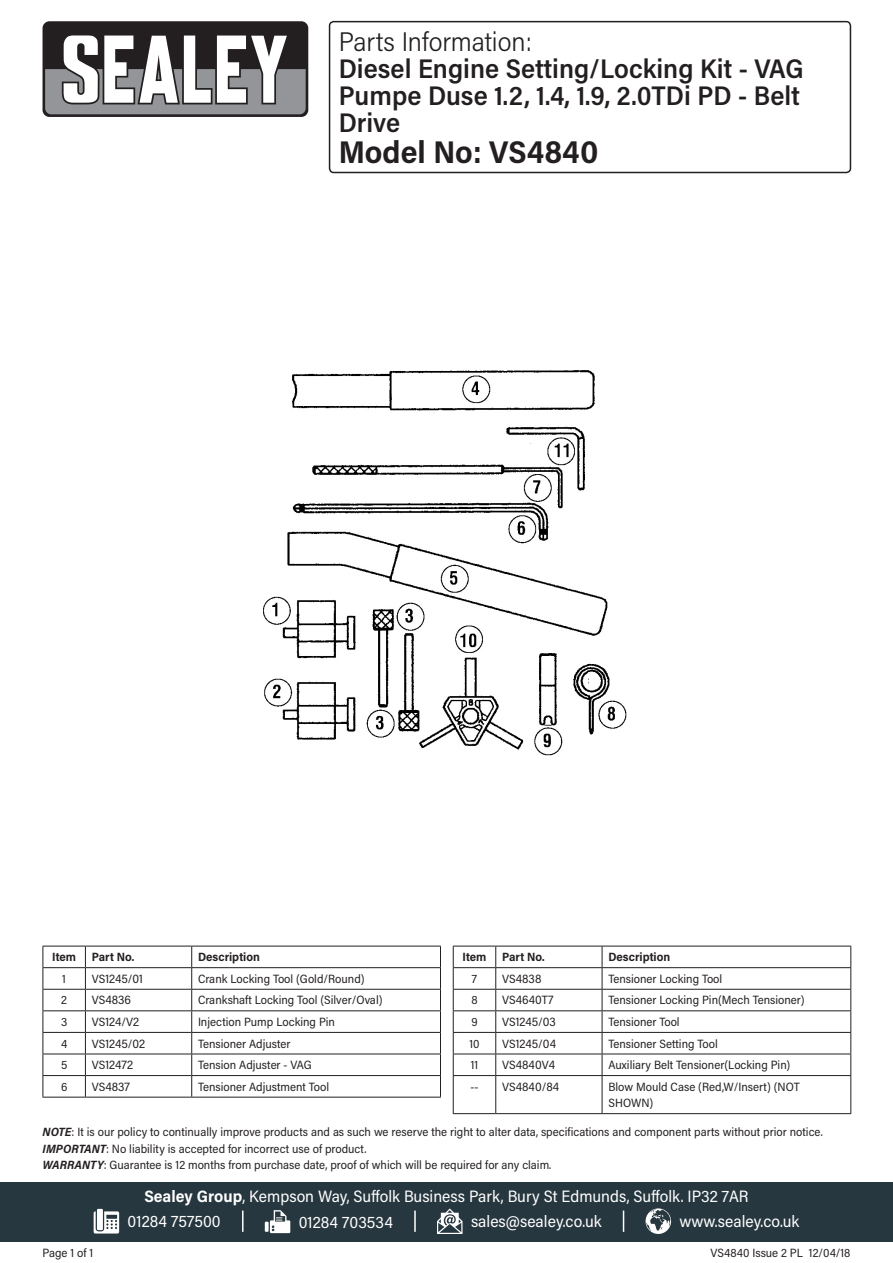
<style>
.page{position:relative;width:893px;height:1263px;background:#fff}
.page>*{position:absolute;margin:0;border:0;box-sizing:border-box;transform-origin:0 0}
.Model_Number{font:700 31.5px "Acumin Pro Semi Cond";color:#231f20}
.Product_Description{font:600 27px/27px "Acumin Pro Semi Cond";color:#231f20}
.Parts_Information{font:300 27px "Acumin Pro Semi Cond";color:#231f20}
.Address{font:16.5px "Acumin Pro Semi Cond";color:#fff}
.Contact_Info{font:16.5px "Acumin Pro Semi Cond";color:#fff}
.Table_Body{font:12px/16.5px "Acumin Pro Semi Cond";color:#231f20}
.Disclaimer{font:12px "Acumin Pro Semi Cond";color:#231f20}
.Part_No__Body{font:12px "Acumin Pro Semi Cond";color:#231f20}
.Part_Description_HDR{font:700 12px "Acumin Pro Semi Cond";color:#231f20}
.Document_Info{font:12px "Acumin Pro Semi Cond";color:#231f20}
.Item_Body{font:12px "Acumin Pro Semi Cond";color:#231f20}
.Item_HDR{font:700 12px "Acumin Pro Semi Cond";letter-spacing:-.005em;color:#231f20}
.s1{font-weight:700;font-style:italic}
.s2{font-weight:700}
</style>
<div class="page">
<div style="left:43px;top:21px;width:265px;height:96px;background:#231f20;border-radius:7px"></div>
<svg style="left:45px;top:35px;width:261px;height:79px"></svg>
<div style="left:0;top:1182px;width:893px;height:60px;background:#27373f"></div>
<svg style="left:94px;top:1211px;width:25px;height:22px"></svg>
<div style="left:97px;top:1209px;width:6px;height:21px;background:#fff"></div>
<svg style="left:265px;top:1222px;width:4px;height:10px"></svg>
<svg style="left:270px;top:1210px;width:20px;height:23px"></svg>
<svg style="left:437px;top:1208px;width:25px;height:26px"></svg>
<svg style="left:645px;top:1208px;width:26px;height:26px"></svg>
<hr style="left:242px;top:1210px;width:2px;height:22px;background:#fff">
<svg style="left:623px;top:1210px;width:1px;height:22px"></svg>
<hr style="left:414px;top:1210px;width:2px;height:22px;background:#fff">
<div style="left:329px;top:21px;width:522px;height:152px;border:2px solid #231f20;border-radius:4px"></div>
<hr style="left:43px;top:946px;width:42px;height:1px;background:#231f20">
<hr style="left:85px;top:946px;width:107px;height:1px;background:#231f20">
<hr style="left:192px;top:946px;width:249px;height:1px;background:#231f20">
<hr style="left:43px;top:967px;width:42px;height:1px;background:#231f20">
<hr style="left:85px;top:967px;width:107px;height:1px;background:#231f20">
<hr style="left:192px;top:967px;width:249px;height:1px;background:#231f20">
<hr style="left:43px;top:989px;width:42px;height:1px;background:#231f20">
<hr style="left:85px;top:989px;width:107px;height:1px;background:#231f20">
<hr style="left:192px;top:989px;width:249px;height:1px;background:#231f20">
<hr style="left:43px;top:1010px;width:42px;height:1px;background:#231f20">
<hr style="left:85px;top:1010px;width:107px;height:1px;background:#231f20">
<hr style="left:192px;top:1010px;width:249px;height:1px;background:#231f20">
<hr style="left:43px;top:1032px;width:42px;height:1px;background:#231f20">
<hr style="left:85px;top:1032px;width:107px;height:1px;background:#231f20">
<hr style="left:192px;top:1032px;width:249px;height:1px;background:#231f20">
<hr style="left:43px;top:1053px;width:42px;height:1px;background:#231f20">
<hr style="left:85px;top:1053px;width:107px;height:1px;background:#231f20">
<hr style="left:192px;top:1053px;width:249px;height:1px;background:#231f20">
<hr style="left:43px;top:1075px;width:42px;height:1px;background:#231f20">
<svg style="left:43px;top:946px;width:1px;height:151px"></svg>
<hr style="left:85px;top:1075px;width:107px;height:1px;background:#231f20">
<svg style="left:85px;top:946px;width:1px;height:151px"></svg>
<hr style="left:192px;top:1075px;width:249px;height:1px;background:#231f20">
<svg style="left:191px;top:946px;width:1px;height:151px"></svg>
<svg style="left:440px;top:946px;width:1px;height:151px"></svg>
<hr style="left:43px;top:1097px;width:42px;height:1px;background:#231f20">
<hr style="left:85px;top:1097px;width:107px;height:1px;background:#231f20">
<hr style="left:192px;top:1097px;width:249px;height:1px;background:#231f20">
<hr style="left:453px;top:946px;width:43px;height:1px;background:#231f20">
<hr style="left:496px;top:946px;width:106px;height:1px;background:#231f20">
<hr style="left:602px;top:946px;width:249px;height:1px;background:#231f20">
<hr style="left:453px;top:967px;width:43px;height:1px;background:#231f20">
<hr style="left:496px;top:967px;width:106px;height:1px;background:#231f20">
<hr style="left:602px;top:967px;width:249px;height:1px;background:#231f20">
<hr style="left:453px;top:989px;width:43px;height:1px;background:#231f20">
<hr style="left:496px;top:989px;width:106px;height:1px;background:#231f20">
<hr style="left:602px;top:989px;width:249px;height:1px;background:#231f20">
<hr style="left:453px;top:1010px;width:43px;height:1px;background:#231f20">
<hr style="left:496px;top:1010px;width:106px;height:1px;background:#231f20">
<hr style="left:602px;top:1010px;width:249px;height:1px;background:#231f20">
<hr style="left:453px;top:1032px;width:43px;height:1px;background:#231f20">
<hr style="left:496px;top:1032px;width:106px;height:1px;background:#231f20">
<hr style="left:602px;top:1032px;width:249px;height:1px;background:#231f20">
<hr style="left:453px;top:1053px;width:43px;height:1px;background:#231f20">
<svg style="left:453px;top:946px;width:1px;height:129px"></svg>
<hr style="left:496px;top:1053px;width:106px;height:1px;background:#231f20">
<svg style="left:495px;top:946px;width:1px;height:129px"></svg>
<hr style="left:602px;top:1053px;width:249px;height:1px;background:#231f20">
<svg style="left:602px;top:946px;width:1px;height:129px"></svg>
<svg style="left:850px;top:946px;width:1px;height:129px"></svg>
<hr style="left:453px;top:1075px;width:43px;height:1px;background:#231f20">
<hr style="left:453px;top:1076px;width:1px;height:37px;background:#231f20">
<hr style="left:496px;top:1075px;width:106px;height:1px;background:#231f20">
<hr style="left:495px;top:1076px;width:1px;height:37px;background:#231f20">
<hr style="left:602px;top:1075px;width:249px;height:1px;background:#231f20">
<hr style="left:602px;top:1076px;width:1px;height:37px;background:#231f20">
<hr style="left:850px;top:1076px;width:1px;height:37px;background:#231f20">
<hr style="left:453px;top:1113px;width:43px;height:1px;background:#231f20">
<hr style="left:496px;top:1113px;width:106px;height:1px;background:#231f20">
<hr style="left:602px;top:1113px;width:249px;height:1px;background:#231f20">
<img style="left:263px;top:370px;width:364px;height:386px">
<p class="Parts_Information" style="left:339px;top:23px;width:195px">Parts Information:</p>
<p class="Product_Description" style="left:339px;top:54px;width:467px">Diesel Engine Setting/Locking Kit - VAG<br>Pumpe Duse 1.2, 1.4, 1.9, 2.0TDi PD - Belt<br>Drive</p>
<p class="Model_Number" style="left:339px;top:130px;width:261px">Model No: VS4840</p>
<p class="Item_HDR" style="left:52px;top:949px;width:25px">Item</p>
<p class="Part_Description_HDR" style="left:92px;top:949px;width:44px">Part No.</p>
<p class="Part_Description_HDR" style="left:198px;top:949px;width:63px">Description</p>
<p class="Item_Body" style="left:62px;top:970px;width:5px">1</p>
<p class="Part_No__Body" style="left:92px;top:970px;width:53px">VS1245/01</p>
<p class="Table_Body" style="left:198px;top:970px;width:168px">Crank Locking Tool (Gold/Round)</p>
<p class="Item_Body" style="left:61px;top:992px;width:7px">2</p>
<p class="Part_No__Body" style="left:92px;top:992px;width:41px">VS4836</p>
<p class="Table_Body" style="left:198px;top:991px;width:186px">Crankshaft Locking Tool (Silver/Oval)</p>
<p class="Item_Body" style="left:61px;top:1013px;width:8px">3</p>
<p class="Part_No__Body" style="left:92px;top:1013px;width:49px">VS124/V2</p>
<p class="Table_Body" style="left:198px;top:1013px;width:138px">Injection Pump Locking Pin</p>
<p class="Item_Body" style="left:61px;top:1035px;width:8px">4</p>
<p class="Part_No__Body" style="left:92px;top:1035px;width:55px">VS1245/02</p>
<p class="Table_Body" style="left:198px;top:1035px;width:94px">Tensioner Adjuster</p>
<p class="Item_Body" style="left:61px;top:1057px;width:8px">5</p>
<p class="Part_No__Body" style="left:92px;top:1057px;width:43px">VS12472</p>
<p class="Table_Body" style="left:198px;top:1056px;width:115px">Tension Adjuster - VAG</p>
<p class="Item_Body" style="left:61px;top:1078px;width:8px">6</p>
<p class="Part_No__Body" style="left:92px;top:1078px;width:40px">VS4837</p>
<p class="Table_Body" style="left:198px;top:1078px;width:133px">Tensioner Adjustment Tool</p>
<p class="Item_HDR" style="left:463px;top:949px;width:25px">Item</p>
<p class="Part_Description_HDR" style="left:502px;top:949px;width:44px">Part No.</p>
<p class="Part_Description_HDR" style="left:608px;top:949px;width:63px">Description</p>
<p class="Item_Body" style="left:472px;top:970px;width:7px">7</p>
<p class="Part_No__Body" style="left:502px;top:970px;width:41px">VS4838</p>
<p class="Table_Body" style="left:608px;top:970px;width:115px">Tensioner Locking Tool</p>
<p class="Item_Body" style="left:471px;top:992px;width:8px">8</p>
<p class="Part_No__Body" style="left:502px;top:992px;width:53px">VS4640T7</p>
<p class="Table_Body" style="left:608px;top:991px;width:198px">Tensioner Locking Pin(Mech Tensioner)</p>
<p class="Item_Body" style="left:471px;top:1013px;width:8px">9</p>
<p class="Part_No__Body" style="left:502px;top:1013px;width:55px">VS1245/03</p>
<p class="Table_Body" style="left:608px;top:1013px;width:73px">Tensioner Tool</p>
<p class="Item_Body" style="left:469px;top:1035px;width:12px">10</p>
<p class="Part_No__Body" style="left:502px;top:1035px;width:55px">VS1245/04</p>
<p class="Table_Body" style="left:608px;top:1035px;width:111px">Tensioner Setting Tool</p>
<p class="Item_Body" style="left:471px;top:1057px;width:9px">11</p>
<p class="Part_No__Body" style="left:502px;top:1057px;width:54px">VS4840V4</p>
<p class="Table_Body" style="left:608px;top:1056px;width:183px">Auxiliary Belt Tensioner(Locking Pin)</p>
<p class="Item_Body" style="left:470px;top:1078px;width:9px">--</p>
<p class="Part_No__Body" style="left:502px;top:1078px;width:59px">VS4840/84</p>
<p class="Table_Body" style="left:608px;top:1078px;width:193px">Blow Mould Case (Red,W/Insert) (NOT<br>SHOWN)</p>
<p class="Disclaimer" style="left:43px;top:1124px;width:782px"><span class="s1">NOTE</span>: It is our policy to continually improve products and as such we reserve the right to alter data, specifications and component parts without prior notice.</p>
<p class="Disclaimer" style="left:43px;top:1140px;width:326px"><span class="s1">IMPORTANT</span>: No liability is accepted for incorrect use of product.</p>
<p class="Disclaimer" style="left:43px;top:1157px;width:510px"><span class="s1">WARRANTY</span>: Guarantee is 12 months from purchase date, proof of which will be required for any claim.</p>
<p class="Document_Info" style="left:43px;top:1244px;width:52px">Page 1 of 1</p>
<p class="Address" style="left:144px;top:1185px;width:606px"><span class="s2">Sealey Group</span>, Kempson Way, Suffolk Business Park, Bury St Edmunds, Suffolk. IP32 7AR</p>
<p class="Contact_Info" style="left:128px;top:1210px;width:95px">01284 757500</p>
<p class="Contact_Info" style="left:299px;top:1210px;width:96px">01284 703534</p>
<p class="Contact_Info" style="left:471px;top:1210px;width:132px">sales@sealey.co.uk</p>
<p class="Contact_Info" style="left:680px;top:1210px;width:121px">www.sealey.co.uk</p>
<p class="Document_Info" style="left:710px;top:1244px;width:142px">VS4840 Issue 2 PL 12/04/18</p>
</div>
